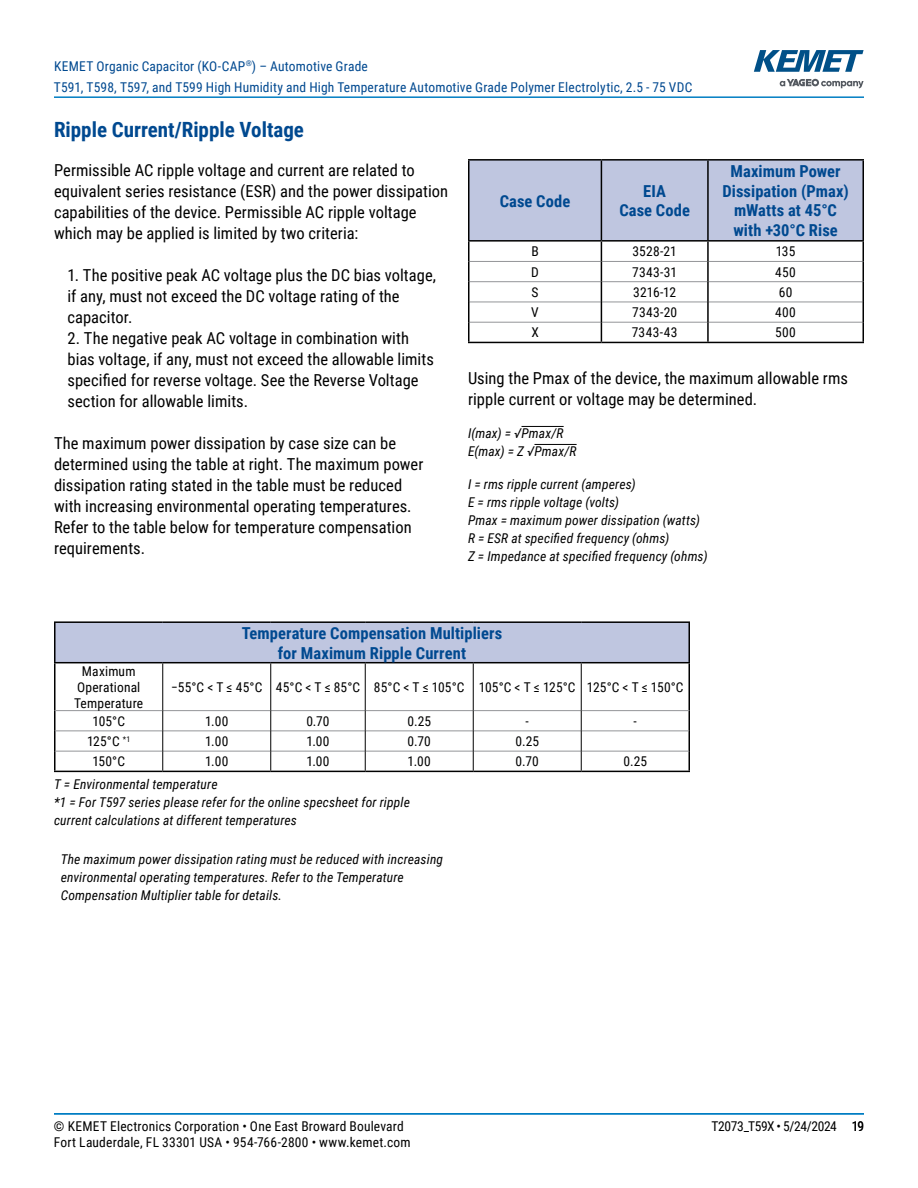
<style>
.page{position:relative;width:918px;height:1188px;background:#fff}
.page>*{position:absolute;margin:0;border:0;box-sizing:border-box;transform-origin:0 0}
.t1{font:700 21px "Roboto Condensed";color:#004990}
.t2{font:16.5px/21px "Roboto Condensed";color:#000}
.t3{font:700 16.5px/19.8px "Roboto Condensed";letter-spacing:.005em;color:#004990;text-align:center}
.t4{font:italic 13.5px/18px "Roboto Condensed";letter-spacing:.01em;color:#000}
.t5{font:13.5px/16.2px "Roboto Condensed";letter-spacing:.015em;color:#000;text-align:center}
.t6{font:13.5px/21px "Roboto Condensed";letter-spacing:.015em;color:#004990}
.t7{font:13.5px "Roboto Condensed";letter-spacing:-.025em;color:#000}
</style>
<div class="page">
<hr style="left:54px;top:1113px;width:810px;height:2px;background:#007dc3">
<hr style="left:54px;top:96px;width:810px;height:2px;background:#007dc3">
<svg style="left:780px;top:79px;width:84px;height:9px"></svg>
<svg style="left:754px;top:50px;width:110px;height:22px"></svg>
<div style="left:55px;top:622px;width:634px;height:41px;background:#bfc6e0"></div>
<hr style="left:54px;top:663px;width:2px;height:48px;background:#000">
<hr style="left:688px;top:663px;width:2px;height:48px;background:#000">
<hr style="left:54px;top:711px;width:2px;height:20px;background:#000">
<hr style="left:688px;top:711px;width:2px;height:20px;background:#000">
<hr style="left:54px;top:731px;width:2px;height:20px;background:#000">
<hr style="left:688px;top:731px;width:2px;height:20px;background:#000">
<hr style="left:54px;top:751px;width:2px;height:20px;background:#000">
<hr style="left:688px;top:751px;width:2px;height:20px;background:#000">
<hr style="left:54px;top:771px;width:109px;height:1px;background:#000">
<hr style="left:163px;top:771px;width:108px;height:1px;background:#000">
<hr style="left:271px;top:771px;width:94px;height:1px;background:#000">
<hr style="left:365px;top:771px;width:108px;height:1px;background:#000">
<hr style="left:473px;top:771px;width:108px;height:1px;background:#000">
<hr style="left:581px;top:771px;width:109px;height:1px;background:#000">
<hr style="left:56px;top:710px;width:106px;height:1px;background:#939598">
<hr style="left:163px;top:710px;width:107px;height:1px;background:#939598">
<hr style="left:271px;top:710px;width:94px;height:1px;background:#939598">
<hr style="left:366px;top:710px;width:107px;height:1px;background:#939598">
<hr style="left:474px;top:710px;width:107px;height:1px;background:#939598">
<hr style="left:582px;top:710px;width:106px;height:1px;background:#939598">
<hr style="left:56px;top:730px;width:106px;height:1px;background:#939598">
<hr style="left:163px;top:730px;width:107px;height:1px;background:#939598">
<hr style="left:271px;top:730px;width:94px;height:1px;background:#939598">
<hr style="left:366px;top:730px;width:107px;height:1px;background:#939598">
<hr style="left:474px;top:730px;width:107px;height:1px;background:#939598">
<hr style="left:582px;top:730px;width:106px;height:1px;background:#939598">
<hr style="left:56px;top:751px;width:106px;height:1px;background:#939598">
<hr style="left:163px;top:751px;width:107px;height:1px;background:#939598">
<hr style="left:271px;top:751px;width:94px;height:1px;background:#939598">
<hr style="left:366px;top:751px;width:107px;height:1px;background:#939598">
<hr style="left:474px;top:751px;width:107px;height:1px;background:#939598">
<hr style="left:582px;top:751px;width:106px;height:1px;background:#939598">
<hr style="left:162px;top:663px;width:1px;height:48px;background:#000">
<hr style="left:270px;top:663px;width:1px;height:48px;background:#000">
<hr style="left:365px;top:663px;width:1px;height:48px;background:#000">
<hr style="left:473px;top:663px;width:1px;height:48px;background:#000">
<hr style="left:581px;top:663px;width:1px;height:48px;background:#000">
<svg style="left:162px;top:711px;width:1px;height:60px"></svg>
<svg style="left:270px;top:711px;width:1px;height:60px"></svg>
<svg style="left:365px;top:711px;width:1px;height:60px"></svg>
<svg style="left:473px;top:711px;width:1px;height:60px"></svg>
<svg style="left:581px;top:711px;width:1px;height:60px"></svg>
<hr style="left:54px;top:621px;width:109px;height:2px;background:#000">
<hr style="left:54px;top:623px;width:2px;height:39px;background:#000">
<hr style="left:163px;top:621px;width:108px;height:2px;background:#000">
<hr style="left:271px;top:621px;width:94px;height:2px;background:#000">
<hr style="left:365px;top:621px;width:108px;height:2px;background:#000">
<hr style="left:473px;top:621px;width:108px;height:2px;background:#000">
<hr style="left:581px;top:621px;width:109px;height:2px;background:#000">
<hr style="left:688px;top:623px;width:2px;height:39px;background:#000">
<hr style="left:54px;top:662px;width:109px;height:1px;background:#000">
<hr style="left:163px;top:662px;width:108px;height:1px;background:#000">
<hr style="left:271px;top:662px;width:94px;height:1px;background:#000">
<hr style="left:365px;top:662px;width:108px;height:1px;background:#000">
<hr style="left:473px;top:662px;width:108px;height:1px;background:#000">
<hr style="left:581px;top:662px;width:109px;height:1px;background:#000">
<hr style="left:522px;top:426px;width:42px;height:1px;background:#000">
<hr style="left:534px;top:444px;width:43px;height:1px;background:#000">
<hr style="left:468px;top:159px;width:133px;height:2px;background:#000">
<hr style="left:601px;top:159px;width:107px;height:2px;background:#000">
<hr style="left:708px;top:159px;width:156px;height:2px;background:#000">
<svg style="left:468px;top:160px;width:396px;height:182px"></svg>
<hr style="left:468px;top:261px;width:2px;height:21px;background:#000">
<hr style="left:862px;top:261px;width:2px;height:21px;background:#000">
<hr style="left:468px;top:282px;width:2px;height:20px;background:#000">
<hr style="left:862px;top:282px;width:2px;height:20px;background:#000">
<hr style="left:468px;top:302px;width:2px;height:20px;background:#000">
<hr style="left:862px;top:302px;width:2px;height:20px;background:#000">
<hr style="left:468px;top:322px;width:2px;height:20px;background:#000">
<hr style="left:862px;top:322px;width:2px;height:20px;background:#000">
<hr style="left:468px;top:342px;width:133px;height:1px;background:#000">
<hr style="left:601px;top:342px;width:107px;height:1px;background:#000">
<hr style="left:708px;top:342px;width:156px;height:1px;background:#000">
<p class="t6" style="left:54px;top:55px;width:640px">KEMET Organic Capacitor (KO-CAP<sup>®</sup>) – Automotive Grade<br>T591, T598, T597, and T599 High Humidity and High Temperature Automotive Grade Polymer Electrolytic, 2.5 - 75 VDC</p>
<p class="t1" style="left:54px;top:115px;width:251px">Ripple Current/Ripple Voltage</p>
<p class="t2" style="left:54px;top:159px;width:396px">Permissible AC ripple voltage and current are related to equivalent series resistance (ESR) and the power dissipation capabilities of the device. Permissible AC ripple voltage which may be applied is limited by two criteria:</p>
<p class="t2" style="left:67px;top:264px;width:370px">1. The positive peak AC voltage plus the DC bias voltage, if any, must not exceed the DC voltage rating of the capacitor.</p>
<p class="t2" style="left:67px;top:327px;width:368px">2. The negative peak AC voltage in combination with bias voltage, if any, must not exceed the allowable limits specified for reverse voltage. See the Reverse Voltage section for allowable limits.</p>
<p class="t2" style="left:54px;top:432px;width:371px">The maximum power dissipation by case size can be determined using the table at right. The maximum power dissipation rating stated in the table must be reduced with increasing environmental operating temperatures.<br>Refer to the table below for temperature compensation requirements.</p>
<p class="t3" style="left:722px;top:160px;width:128px">Maximum Power<br>Dissipation (Pmax) mWatts at 45°C with +30°C Rise</p>
<p class="t3" style="left:500px;top:190px;width:72px">Case Code</p>
<p class="t3" style="left:619px;top:180px;width:72px">EIA<br>Case Code</p>
<p class="t5" style="left:531px;top:243px;width:9px">B</p>
<p class="t5" style="left:633px;top:243px;width:46px">3528-21</p>
<p class="t5" style="left:776px;top:243px;width:21px">135</p>
<p class="t5" style="left:531px;top:263px;width:9px">D</p>
<p class="t5" style="left:632px;top:263px;width:47px">7343-31</p>
<p class="t5" style="left:775px;top:263px;width:22px">450</p>
<p class="t5" style="left:532px;top:283px;width:8px">S</p>
<p class="t5" style="left:633px;top:283px;width:44px">3216-12</p>
<p class="t5" style="left:779px;top:283px;width:15px">60</p>
<p class="t5" style="left:531px;top:304px;width:9px">V</p>
<p class="t5" style="left:632px;top:304px;width:46px">7343-20</p>
<p class="t5" style="left:775px;top:304px;width:22px">400</p>
<p class="t5" style="left:531px;top:324px;width:9px">X</p>
<p class="t5" style="left:632px;top:324px;width:47px">7343-43</p>
<p class="t5" style="left:775px;top:324px;width:22px">500</p>
<p class="t2" style="left:468px;top:367px;width:382px">Using the Pmax of the device, the maximum allowable rms ripple current or voltage may be determined.</p>
<p class="t4" style="left:468px;top:424px;width:110px">I(max) = √Pmax/R<br>E(max) = Z √Pmax/R</p>
<p class="t4" style="left:468px;top:475px;width:241px">I = rms ripple current (amperes)<br>E = rms ripple voltage (volts)<br>Pmax = maximum power dissipation (watts)<br>R = ESR at specified frequency (ohms)<br>Z = Impedance at specified frequency (ohms)</p>
<p class="t5" style="left:74px;top:662px;width:71px">Maximum<br>Operational<br>Temperature</p>
<p class="t3" style="left:242px;top:622px;width:262px">Temperature Compensation Multipliers for Maximum Ripple Current</p>
<p class="t5" style="left:171px;top:678px;width:514px">−55°C &lt; T ≤ 45°C 45°C &lt; T ≤ 85°C 85°C &lt; T ≤ 105°C 105°C &lt; T ≤ 125°C 125°C &lt; T ≤ 150°C</p>
<p class="t5" style="left:92px;top:712px;width:34px">105°C</p>
<p class="t5" style="left:205px;top:712px;width:25px">1.00</p>
<p class="t5" style="left:306px;top:712px;width:25px">0.70</p>
<p class="t5" style="left:407px;top:712px;width:25px">0.25</p>
<p class="t5" style="left:526px;top:712px;width:5px">-</p>
<p class="t5" style="left:634px;top:712px;width:5px">-</p>
<p class="t5" style="left:87px;top:733px;width:45px">125°C <sup>*1</sup></p>
<p class="t5" style="left:205px;top:733px;width:25px">1.00</p>
<p class="t5" style="left:306px;top:733px;width:25px">1.00</p>
<p class="t5" style="left:408px;top:733px;width:25px">0.70</p>
<p class="t5" style="left:515px;top:733px;width:25px">0.25</p>
<p class="t5" style="left:92px;top:753px;width:34px">150°C</p>
<p class="t5" style="left:205px;top:753px;width:25px">1.00</p>
<p class="t5" style="left:306px;top:753px;width:25px">1.00</p>
<p class="t5" style="left:408px;top:753px;width:25px">1.00</p>
<p class="t5" style="left:516px;top:753px;width:25px">0.70</p>
<p class="t5" style="left:623px;top:753px;width:25px">0.25</p>
<p class="t4" style="left:54px;top:774px;width:357px">T = Environmental temperature<br>*1 = For T597 series please refer for the online specsheet for ripple current calculations at different temperatures</p>
<p class="t4" style="left:61px;top:849px;width:384px">The maximum power dissipation rating must be reduced with increasing environmental operating temperatures. Refer to the Temperature<br>Compensation Multiplier table for details.</p>
<p class="t5" style="left:54px;top:1117px;width:351px">© KEMET Electronics Corporation • One East Broward Boulevard</p>
<p class="t7" style="left:711px;top:1116px;width:127px">T2073_T59X • 5/24/2024</p>
<p class="t5" style="left:54px;top:1133px;width:358px">Fort Lauderdale, FL 33301 USA • 954-766-2800 • www.kemet.com</p>
<p class="t5" style="left:852px;top:1117px;width:14px">19</p>
</div>
